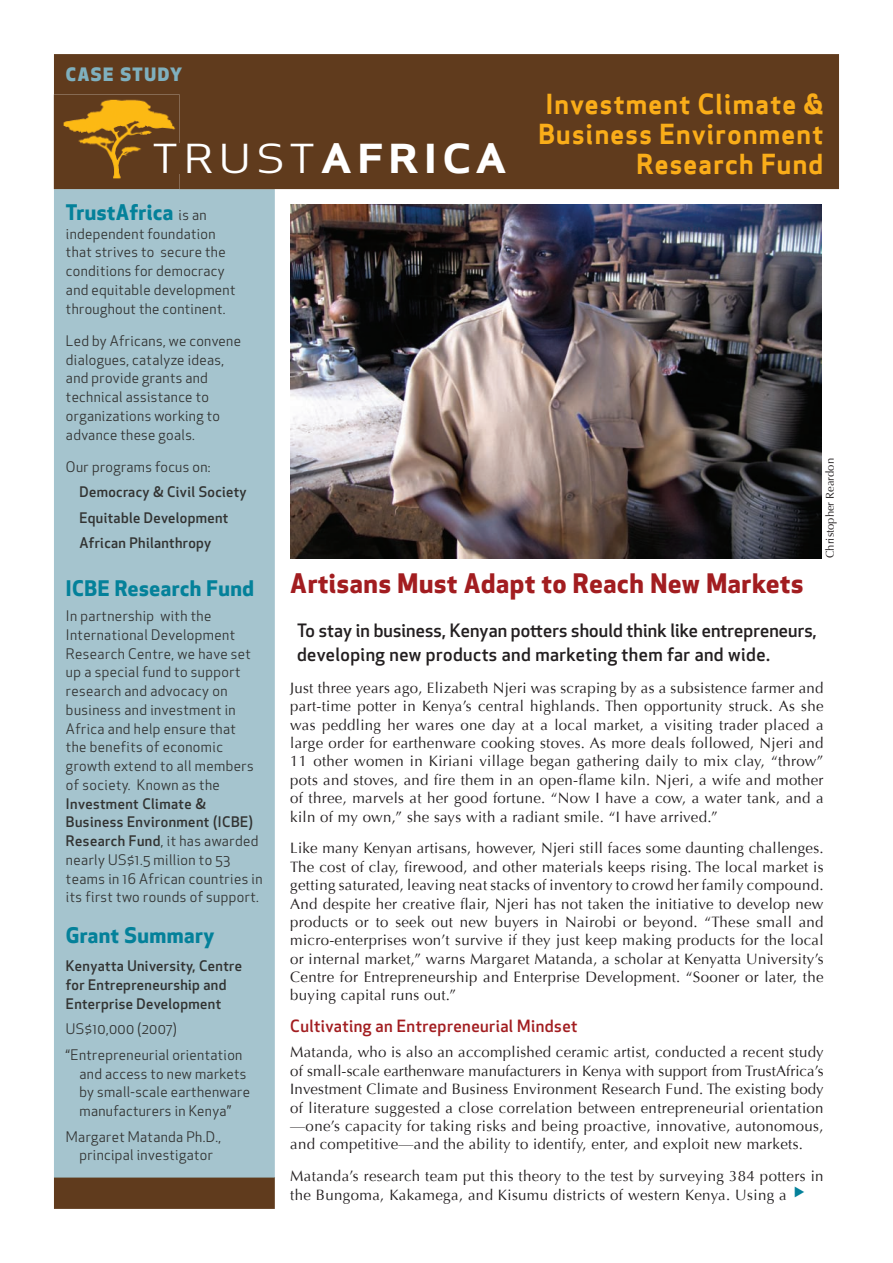
<style>
.page{position:relative;width:893px;height:1263px;background:#fff}
.page>*{position:absolute;margin:0;border:0;box-sizing:border-box;transform-origin:0 0}
.t1{font:39px "Apex Sans Bold C";letter-spacing:.1em;color:#fff;scale:1.2 1}
.t2{font:27px/30px "Apex Sans Bold T";letter-spacing:.025em;color:#faad19;text-align:right}
.t3{font:700 26.25px "Apex New";letter-spacing:.025em;color:#a21d20}
.t4{font:700 21px "Apex New";letter-spacing:.025em;color:#04819a}
.t5{font:500 18px/24px "Apex New";letter-spacing:.005em;color:#231f20}
.t6{font:800 18px "Apex New";letter-spacing:.09em;color:#7fb0be}
.t7{font:500 16.5px "Apex New";letter-spacing:.025em;color:#a21d20}
.t8{font:15px/18.3px "Optima";letter-spacing:.02em;color:#231f20;text-align:justify}
.t9{font:14.25px/18.8px "Apex New";letter-spacing:.025em;color:#323332}
.t10{font:500 14.25px/25.5px "Apex New";letter-spacing:.025em;color:#323332}
.t11{font:11.25px "Optima";color:#231f20}
.s1{font-family:"Apex Sans Book C"}
.s2{font-weight:400;font-size:14.25px;color:#323332}
.s3{font-weight:500}
.s4{color:#04819a}
</style>
<div class="page">
<div style="left:54px;top:189px;width:221px;height:988px;background:#a5c4ce"></div>
<div style="left:54px;top:1178px;width:221px;height:31px;background:#603b1d"></div>
<hr style="left:54px;top:1177px;width:221px;height:1px;background:#868a82">
<div style="left:54px;top:54px;width:785px;height:135px;background:#603b1d"></div>
<div style="left:180px;top:143px;width:134px;height:30px;background:#603b1d"></div>
<img style="left:54px;top:95px;width:126px;height:94px">
<img style="left:54px;top:189px;width:126px;height:1px">
<img style="left:154px;top:143px;width:26px;height:30px">
<img style="left:290px;top:204px;width:531px;height:354px">
<p class="t6" style="left:66px;top:67px;width:118px">CASE STUDY</p>
<h2 class="t2" style="left:538px;top:93px;width:287px">Investment Climate &amp;<br>Business Environment<br>Research Fund</h2>
<h1 class="t1" style="left:151px;top:137px;width:298px"><span class="s1">TRUST</span>AFRICA</h1>
<h3 class="t4" style="left:66px;top:204px;width:142px">TrustAfrica <span class="s2">is an</span></h3>
<p class="t9" style="left:66px;top:225px;width:171px">independent foundation that strives to secure the conditions for democracy and equitable development throughout the continent.</p>
<p class="t9" style="left:66px;top:333px;width:177px">Led by Africans, we convene dialogues, catalyze ideas, and provide grants and technical assistance to organizations working to advance these goals.</p>
<p class="t9" style="left:66px;top:459px;width:146px">Our programs focus on:</p>
<p class="t10" style="left:79px;top:481px;width:169px">Democracy &amp; Civil Society<br>Equitable Development<br>African Philanthropy</p>
<h3 class="t4" style="left:66px;top:579px;width:190px">ICBE Research Fund</h3>
<p class="t9" style="left:66px;top:608px;width:189px">In partnership with the<br>International Development<br>Research Centre, we have set up a special fund to support research and advocacy on business and investment in<br>Africa and help ensure that the benefits of economic growth extend to all members of society. Known as the</p>
<p class="t9" style="left:66px;top:795px;width:198px"><span class="s3">Investment Climate &amp;<br>Business Environment (ICBE)<br>Research Fund</span>, it has awarded nearly US$1.5 million to 53 teams in 16 African countries in its first two rounds of support.</p>
<h3 class="t4" style="left:66px;top:927px;width:150px">Grant Summary</h3>
<p class="t10" style="left:66px;top:958px;width:178px;line-height:18.8px">Kenyatta University, Centre for Entrepreneurship and<br>Enterprise Development</p>
<p class="t9" style="left:66px;top:1018px;width:178px;line-height:25.5px">US$10,000 (2007) “Entrepreneurial orientation</p>
<p class="t9" style="left:79px;top:1065px;width:172px">and access to new markets by small-scale earthenware manufacturers in Kenya”</p>
<p class="t9" style="left:66px;top:1128px;width:157px;text-align:center">Margaret Matanda Ph.D., principal investigator</p>
<p class="t11" style="left:823px;top:558px;width:102px;rotate:-90deg">Christopher Reardon</p>
<h3 class="t3" style="left:290px;top:572px;width:515px">Artisans Must Adapt to Reach New Markets</h3>
<p class="t5" style="left:297px;top:620px;width:521px">To stay in business, Kenyan potters should think like entrepreneurs, developing new products and marketing them far and wide.</p>
<p class="t8" style="left:290px;top:679px;width:535px">Just three years ago, Elizabeth Njeri was scraping by as a subsistence farmer and part-time potter in Kenya’s central highlands. Then opportunity struck. As she was peddling her wares one day at a local market, a visiting trader placed a large order for earthenware cooking stoves. As more deals followed, Njeri and 11 other women in Kiriani village began gathering daily to mix clay, “throw” pots and stoves, and fire them in an open-flame kiln. Njeri, a wife and mother of three, marvels at her good fortune. “Now I have a cow, a water tank, and a kiln of my own,” she says with a radiant smile. “I have arrived.”</p>
<p class="t8" style="left:290px;top:839px;width:535px">Like many Kenyan artisans, however, Njeri still faces some daunting challenges.<br>The cost of clay, firewood, and other materials keeps rising. The local market is getting saturated, leaving neat stacks of inventory to crowd her family compound.<br>And despite her creative flair, Njeri has not taken the initiative to develop new products or to seek out new buyers in Nairobi or beyond. “These small and micro-enterprises won’t survive if they just keep making products for the local or internal market,” warns Margaret Matanda, a scholar at Kenyatta University’s Centre for Entrepreneurship and Enterprise Development. “Sooner or later, the buying capital runs out.”</p>
<p class="t7" style="left:290px;top:1019px;width:289px">Cultivating an Entrepreneurial Mindset</p>
<p class="t8" style="left:290px;top:1043px;width:535px">Matanda, who is also an accomplished ceramic artist, conducted a recent study of small-scale earthenware manufacturers in Kenya with support from TrustAfrica’s Investment Climate and Business Environment Research Fund. The existing body of literature suggested a close correlation between entrepreneurial orientation —one’s capacity for taking risks and being proactive, innovative, autonomous, and competitive—and the ability to identify, enter, and exploit new markets.</p>
<p class="t8" style="left:290px;top:1167px;width:535px">Matanda’s research team put this theory to the test by surveying 384 potters in the Bungoma, Kakamega, and Kisumu districts of western Kenya. Using a <span class="s4">◆</span></p>
</div>
